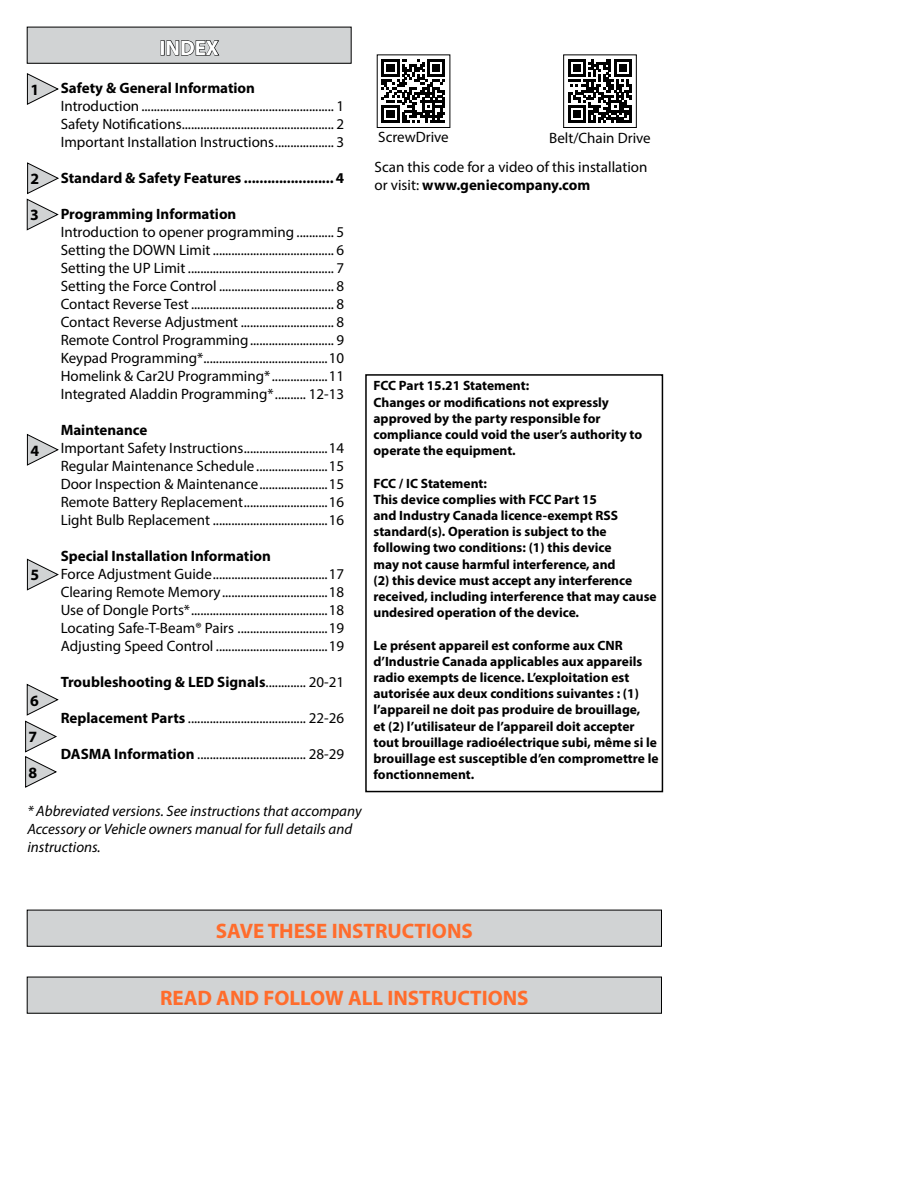
<style>
.page{position:relative;width:918px;height:1188px;background:#fff}
.page>*{position:absolute;margin:0;border:0;box-sizing:border-box;transform-origin:0 0}
.t1{font:700 21px "Myriad Pro";color:#ff6c2c}
.t2{font:700 21px "Myriad Pro";color:#fff}
.t3{font:700 15.75px "Myriad Pro";color:#000}
.t4{font:15px/18px "Myriad Pro";color:#000;text-align:justify}
.t5{font:700 15px "Myriad Pro";color:#000}
.t6{font:italic 15px/18px "Myriad Pro";color:#000}
.t7{font:700 13.5px/16.2px "Myriad Pro";color:#000}
.s1{font-weight:400}
.s2{font-weight:700}
</style>
<div class="page">
<svg style="left:27px;top:73px;width:31px;height:32px"></svg>
<svg style="left:27px;top:163px;width:31px;height:67px"></svg>
<svg style="left:27px;top:434px;width:31px;height:31px"></svg>
<svg style="left:27px;top:559px;width:31px;height:31px"></svg>
<svg style="left:27px;top:684px;width:31px;height:31px"></svg>
<svg style="left:25px;top:721px;width:31px;height:67px"></svg>
<div style="left:27px;top:27px;width:324px;height:36px;background:#d1d3d4"></div>
<svg style="left:160px;top:40px;width:60px;height:16px"></svg>
<div style="left:27px;top:910px;width:635px;height:36px;background:#d1d3d4"></div>
<div style="left:27px;top:977px;width:635px;height:36px;background:#d1d3d4"></div>
<div style="left:365px;top:374px;width:298px;height:418px;border:2px solid #000"></div>
<svg style="left:568px;top:59px;width:64px;height:64px"></svg>
<div style="left:563px;top:54px;width:74px;height:74px;border:1px solid #000"></div>
<svg style="left:382px;top:59px;width:63px;height:64px"></svg>
<p class="t3" style="left:30px;top:82px;width:10px">1</p>
<p class="t3" style="left:31px;top:171px;width:10px">2</p>
<p class="t3" style="left:30px;top:207px;width:10px">3</p>
<p class="t3" style="left:30px;top:443px;width:10px">4</p>
<p class="t3" style="left:30px;top:567px;width:10px">5</p>
<p class="t3" style="left:30px;top:693px;width:10px">6</p>
<p class="t3" style="left:29px;top:729px;width:10px">7</p>
<p class="t3" style="left:29px;top:765px;width:10px">8</p>
<h1 class="t2" style="left:160px;top:38px;width:61px">INDEX</h1>
<p class="t5" style="left:61px;top:80px;width:196px">Safety &amp; General Information</p>
<p class="t4" style="left:61px;top:97px;width:285px">Introduction .............................................................. 1<br>Safety Notifications ................................................. 2<br>Important Installation Instructions ................... 3</p>
<p class="t5" style="left:61px;top:170px;width:285px">Standard &amp; Safety Features ....................... 4</p>
<p class="t5" style="left:61px;top:206px;width:177px">Programming Information</p>
<p class="t4" style="left:61px;top:223px;width:285px">Introduction to opener programming ............ 5<br>Setting the DOWN Limit ....................................... 6<br>Setting the UP Limit ............................................... 7<br>Setting the Force Control ..................................... 8<br>Contact Reverse Test .............................................. 8<br>Contact Reverse Adjustment .............................. 8<br>Remote Control Programming ........................... 9<br>Keypad Programming* ........................................10<br>Homelink &amp; Car2U Programming* ..................11<br>Integrated Aladdin Programming* .......... 12-13</p>
<p class="t5" style="left:61px;top:422px;width:88px">Maintenance</p>
<p class="t4" style="left:61px;top:439px;width:285px">Important Safety Instructions ...........................14<br>Regular Maintenance Schedule .......................15<br>Door Inspection &amp; Maintenance ......................15<br>Remote Battery Replacement ...........................16<br>Light Bulb Replacement .....................................16</p>
<p class="t5" style="left:61px;top:548px;width:212px">Special Installation Information</p>
<p class="t4" style="left:61px;top:565px;width:285px">Force Adjustment Guide .....................................17<br>Clearing Remote Memory ..................................18<br>Use of Dongle Ports* ............................................18<br>Locating Safe-T-Beam® Pairs .............................19<br>Adjusting Speed Control ....................................19</p>
<p class="t5" style="left:61px;top:674px;width:285px">Troubleshooting &amp; LED Signals<span class="s1">............. 20-21</span></p>
<p class="t4" style="left:61px;top:709px;width:285px"><span class="s2">Replacement Parts</span> ...................................... 22-26</p>
<p class="t4" style="left:61px;top:745px;width:285px"><span class="s2">DASMA Information</span> ................................... 28-29</p>
<p class="t6" style="left:27px;top:803px;width:336px">* Abbreviated versions. See instructions that accompany<br>Accessory or Vehicle owners manual for full details and instructions.</p>
<p class="t4" style="left:378px;top:129px;width:72px">ScrewDrive</p>
<p class="t4" style="left:549px;top:130px;width:103px">Belt/Chain Drive</p>
<p class="t4" style="left:375px;top:158px;width:274px">Scan this code for a video of this installation or visit: <span class="s2">www.geniecompany.com</span></p>
<p class="t7" style="left:373px;top:378px;width:270px">FCC Part 15.21 Statement:<br>Changes or modifications not expressly approved by the party responsible for compliance could void the user’s authority to operate the equipment.</p>
<p class="t7" style="left:373px;top:475px;width:285px">FCC / IC Statement:<br>This device complies with FCC Part 15<br>and Industry Canada licence-exempt RSS standard(s). Operation is subject to the following two conditions: (1) this device<br>may not cause harmful interference, and<br>(2) this device must accept any interference received, including interference that may cause undesired operation of the device.</p>
<p class="t7" style="left:373px;top:637px;width:287px">Le présent appareil est conforme aux CNR d’Industrie Canada applicables aux appareils radio exempts de licence. L’exploitation est autorisée aux deux conditions suivantes : (1) l’appareil ne doit pas produire de brouillage,<br>et (2) l’utilisateur de l’appareil doit accepter tout brouillage radioélectrique subi, même si le brouillage est susceptible d’en compromettre le fonctionnement.</p>
<h1 class="t1" style="left:216px;top:921px;width:259px">SAVE THESE INSTRUCTIONS</h1>
<h1 class="t1" style="left:160px;top:987px;width:370px">READ AND FOLLOW ALL INSTRUCTIONS</h1>
</div>
